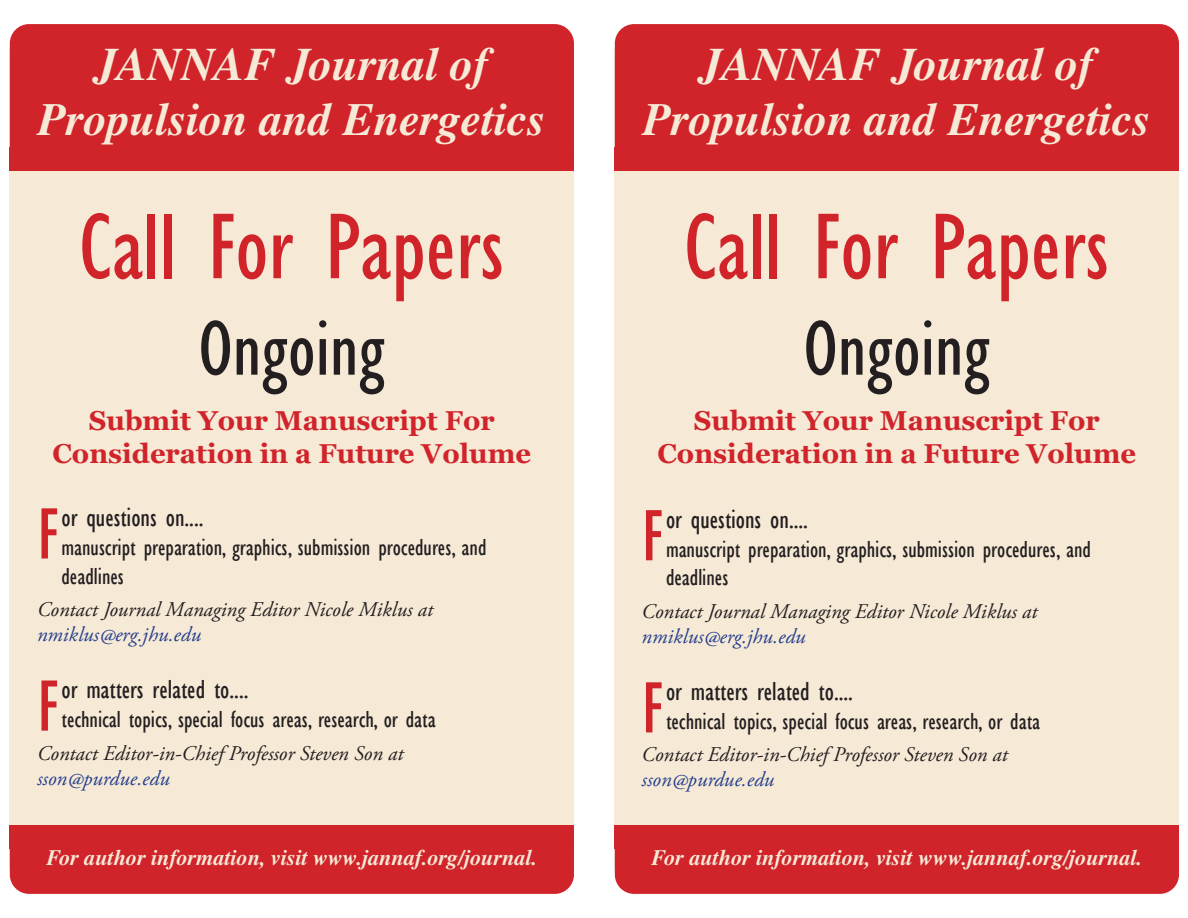
<style>
.page{position:relative;width:1188px;height:918px;background:#fff}
.page>*{position:absolute;margin:0;border:0;box-sizing:border-box;transform-origin:0 0}
.t1{font:condensed 96.45px "Gill Sans";color:#d1232a}
.t2{font:condensed 80.4px "Gill Sans";color:#231f20}
.t3{font:condensed 75px "Gill Sans";color:#d1232a}
.t4{font:italic 700 46.65px "Times";color:#f6e9d6}
.t5{font:italic 700 46.2px "Times";color:#f6e9d6}
.t6{font:700 27.3px/32.8px "Georgia";color:#d1232a;text-align:center}
.t7{font:condensed 26.85px "Gill Sans";color:#231f20}
.t8{font:condensed 23.85px/28.7px "Gill Sans";color:#231f20}
.t9{font:italic 700 22.05px "Times";color:#f6e9d6}
.t10{font:italic 20.85px/25px "Adobe Garamond Pro";color:#231f20}
.t11{font:italic 20.85px "Adobe Garamond Pro";color:#253f8e}
.s1{color:#253f8e}
</style>
<div class="page">
<div style="left:9px;top:49px;width:564px;height:820px;background:#f6e9d6"></div>
<div style="left:10px;top:828px;width:564px;height:66px;background:#d1232a;border-radius:19px"></div>
<div style="left:10px;top:826px;width:564px;height:23px;background:#d1232a"></div>
<div style="left:10px;top:24px;width:564px;height:142px;background:#d1232a;border-radius:19px"></div>
<div style="left:10px;top:147px;width:564px;height:24px;background:#d1232a"></div>
<div style="left:615px;top:49px;width:564px;height:820px;background:#f6e9d6"></div>
<div style="left:615px;top:828px;width:564px;height:66px;background:#d1232a;border-radius:19px"></div>
<div style="left:615px;top:826px;width:564px;height:23px;background:#d1232a"></div>
<div style="left:615px;top:24px;width:564px;height:142px;background:#d1232a;border-radius:19px"></div>
<div style="left:615px;top:147px;width:564px;height:24px;background:#d1232a"></div>
<p class="t4" style="left:95px;top:37px;width:396px">JANNAF Journal of</p>
<p class="t5" style="left:38px;top:93px;width:509px">Propulsion and Energetics</p>
<p class="t1" style="left:79px;top:190px;width:427px">Call For Papers</p>
<p class="t2" style="left:198px;top:301px;width:188px">Ongoing</p>
<p class="t6" style="left:52px;top:404px;width:480px">Submit Your Manuscript For<br>Consideration in a Future Volume</p>
<p class="t3" style="left:37px;top:490px;width:26px">F</p>
<p class="t7" style="left:62px;top:502px;width:143px">or questions on....</p>
<p class="t8" style="left:62px;top:533px;width:426px">manuscript preparation, graphics, submission procedures, and deadlines</p>
<p class="t10" style="left:37px;top:598px;width:397px">Contact Journal Managing Editor Nicole Miklus at <span class="s1">nmiklus@erg.jhu.edu</span></p>
<p class="t3" style="left:37px;top:662px;width:26px">F</p>
<p class="t7" style="left:62px;top:674px;width:188px">or matters related to....</p>
<p class="t8" style="left:62px;top:705px;width:376px">technical topics, special focus areas, research, or data</p>
<p class="t10" style="left:37px;top:741px;width:368px">Contact Editor-in-Chief Professor Steven Son at <span class="s1">sson@purdue.edu</span></p>
<p class="t9" style="left:46px;top:844px;width:493px">For author information, visit www.jannaf.org/journal.</p>
<p class="t4" style="left:700px;top:37px;width:396px">JANNAF Journal of</p>
<p class="t5" style="left:643px;top:93px;width:509px">Propulsion and Energetics</p>
<p class="t1" style="left:684px;top:190px;width:427px">Call For Papers</p>
<p class="t2" style="left:803px;top:301px;width:188px">Ongoing</p>
<p class="t6" style="left:657px;top:404px;width:480px">Submit Your Manuscript For<br>Consideration in a Future Volume</p>
<p class="t3" style="left:642px;top:492px;width:26px">F</p>
<p class="t7" style="left:666px;top:503px;width:143px">or questions on....</p>
<p class="t8" style="left:666px;top:535px;width:426px">manuscript preparation, graphics, submission procedures, and deadlines</p>
<p class="t10" style="left:642px;top:599px;width:397px">Contact Journal Managing Editor Nicole Miklus at</p>
<p class="t11" style="left:642px;top:624px;width:165px">nmiklus@erg.jhu.edu</p>
<p class="t3" style="left:642px;top:664px;width:26px">F</p>
<p class="t7" style="left:666px;top:676px;width:188px">or matters related to....</p>
<p class="t8" style="left:666px;top:707px;width:376px">technical topics, special focus areas, research, or data</p>
<p class="t10" style="left:642px;top:743px;width:368px">Contact Editor-in-Chief Professor Steven Son at <span class="s1">sson@purdue.edu</span></p>
<p class="t9" style="left:651px;top:844px;width:493px">For author information, visit www.jannaf.org/journal.</p>
</div>
